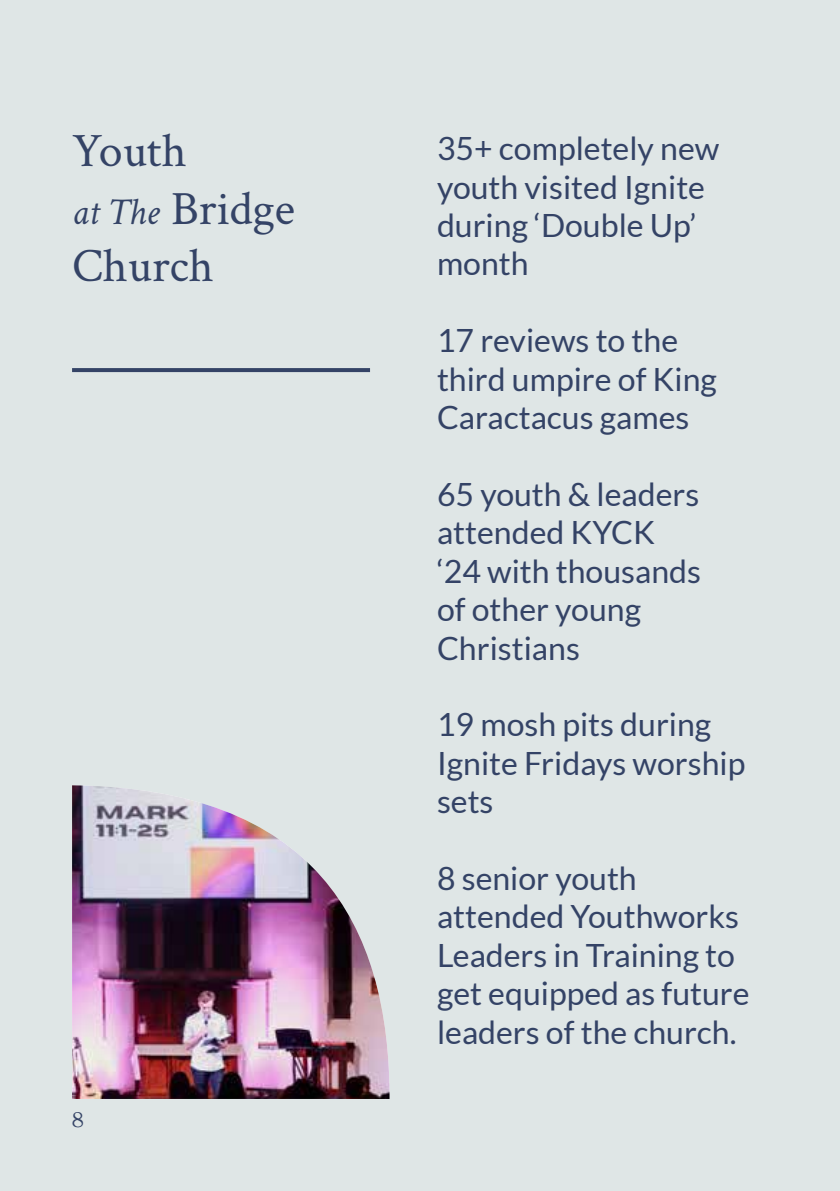
<style>
.page{position:relative;width:840px;height:1191px;background:#fff}
.page>*{position:absolute;margin:0;border:0;box-sizing:border-box;transform-origin:0 0}
.t1{font:48px/57.6px "Crimson Text";color:#344366}
.t2{font:32px/38.4px "Lato";color:#344366}
.t3{font:24px "Forum";color:#344366}
.s1{font-style:italic;font-size:38px}
</style>
<div class="page">
<div style="left:0;top:0;width:839px;height:1191px;background:#dfe6e6"></div>
<svg style="left:72px;top:368px;width:298px;height:4px"></svg>
<img style="left:72px;top:785px;width:317px;height:314px">
<h1 class="t1" style="left:72px;top:120px;width:224px">Youth<br><span class="s1">at The</span> Bridge<br>Church</h1>
<p class="t2" style="left:437px;top:129px;width:284px">35+ completely new youth visited Ignite during ‘Double Up’ month</p>
<p class="t2" style="left:437px;top:321px;width:281px">17 reviews to the third umpire of King<br>Caractacus games</p>
<p class="t2" style="left:437px;top:475px;width:265px">65 youth &amp; leaders attended KYCK ‘24 with thousands of other young<br>Christians</p>
<p class="t2" style="left:437px;top:705px;width:310px">19 mosh pits during<br>Ignite Fridays worship sets</p>
<p class="t3" style="left:72px;top:1106px;width:14px">8</p>
<p class="t2" style="left:437px;top:859px;width:314px">8 senior youth attended Youthworks<br>Leaders in Training to get equipped as future leaders of the church.</p>
</div>
